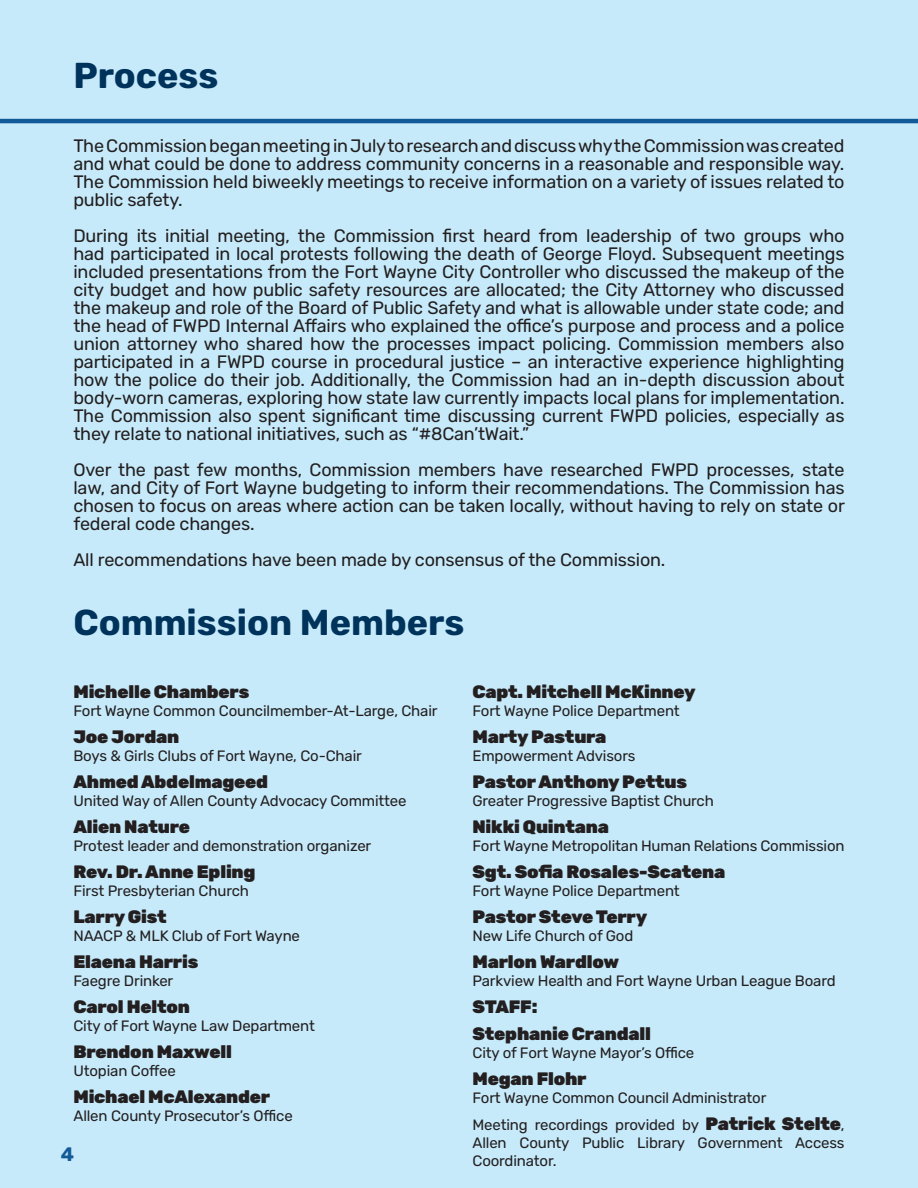
<style>
.page{position:relative;width:918px;height:1188px;background:#c6eafa}
.page>*{position:absolute;margin:0;border:0;box-sizing:border-box;transform-origin:0 0}
.title_CAPS{font:700 36px "Rubik";color:#00335b}
.t1{font:700 19.5px "Rubik";color:#135a99}
.t2{font:18px/18px "Rubik";letter-spacing:-.01em;color:#231f20;text-align:justify}
.t3{font:900 18px "Rubik";letter-spacing:-.01em;color:#231f20}
.t4{font:15px/18px "Rubik";letter-spacing:-.01em;color:#231f20;text-align:justify}
.s1{font-weight:900;font-size:18px}
</style>
<div class="page">
<hr style="left:0;top:119px;width:918px;height:4px;background:#135a99">
<p class="title_CAPS" style="left:73px;top:55px;width:146px">Process</p>
<p class="t2" style="left:73px;top:137px;width:773px">The Commission began meeting in July to research and discuss why the Commission was created and what could be done to address community concerns in a reasonable and responsible way.<br>The Commission held biweekly meetings to receive information on a variety of issues related to public safety.</p>
<p class="t2" style="left:73px;top:227px;width:773px">During its initial meeting, the Commission first heard from leadership of two groups who had participated in local protests following the death of George Floyd. Subsequent meetings included presentations from the Fort Wayne City Controller who discussed the makeup of the city budget and how public safety resources are allocated; the City Attorney who discussed the makeup and role of the Board of Public Safety and what is allowable under state code; and the head of FWPD Internal Affairs who explained the office’s purpose and process and a police union attorney who shared how the processes impact policing. Commission members also participated in a FWPD course in procedural justice – an interactive experience highlighting how the police do their job. Additionally, the Commission had an in-depth discussion about body-worn cameras, exploring how state law currently impacts local plans for implementation.<br>The Commission also spent significant time discussing current FWPD policies, especially as they relate to national initiatives, such as “#8Can’tWait.”</p>
<p class="t2" style="left:73px;top:461px;width:773px">Over the past few months, Commission members have researched FWPD processes, state law, and City of Fort Wayne budgeting to inform their recommendations. The Commission has chosen to focus on areas where action can be taken locally, without having to rely on state or federal code changes.</p>
<p class="t2" style="left:73px;top:551px;width:594px">All recommendations have been made by consensus of the Commission.</p>
<p class="title_CAPS" style="left:73px;top:601px;width:392px">Commission Members</p>
<p class="t3" style="left:73px;top:681px;width:177px">Michelle Chambers</p>
<p class="t4" style="left:73px;top:702px;width:366px">Fort Wayne Common Councilmember-At-Large, Chair</p>
<p class="t3" style="left:73px;top:726px;width:107px">Joe Jordan</p>
<p class="t4" style="left:73px;top:747px;width:290px">Boys &amp; Girls Clubs of Fort Wayne, Co-Chair</p>
<p class="t3" style="left:73px;top:771px;width:196px">Ahmed Abdelmageed</p>
<p class="t4" style="left:73px;top:792px;width:335px">United Way of Allen County Advocacy Committee</p>
<p class="t3" style="left:73px;top:816px;width:118px">Alien Nature</p>
<p class="t4" style="left:73px;top:837px;width:299px">Protest leader and demonstration organizer</p>
<p class="t3" style="left:73px;top:861px;width:184px">Rev. Dr. Anne Epling</p>
<p class="t4" style="left:73px;top:882px;width:177px">First Presbyterian Church</p>
<p class="t3" style="left:73px;top:906px;width:95px">Larry Gist</p>
<p class="t4" style="left:73px;top:927px;width:228px">NAACP &amp; MLK Club of Fort Wayne</p>
<p class="t3" style="left:73px;top:951px;width:126px">Elaena Harris</p>
<p class="t4" style="left:73px;top:972px;width:101px">Faegre Drinker</p>
<p class="t3" style="left:73px;top:996px;width:118px">Carol Helton</p>
<p class="t4" style="left:73px;top:1017px;width:243px">City of Fort Wayne Law Department</p>
<p class="t3" style="left:73px;top:1041px;width:160px">Brendon Maxwell</p>
<p class="t4" style="left:73px;top:1062px;width:104px">Utopian Coffee</p>
<p class="t3" style="left:73px;top:1086px;width:198px">Michael McAlexander</p>
<p class="t4" style="left:73px;top:1107px;width:221px">Allen County Prosecutor’s Office</p>
<p class="t1" style="left:61px;top:1143px;width:15px">4</p>
<p class="t3" style="left:472px;top:681px;width:225px">Capt. Mitchell McKinney</p>
<p class="t4" style="left:473px;top:702px;width:209px">Fort Wayne Police Department</p>
<p class="t3" style="left:473px;top:726px;width:135px">Marty Pastura</p>
<p class="t4" style="left:473px;top:747px;width:165px">Empowerment Advisors</p>
<p class="t3" style="left:473px;top:771px;width:216px">Pastor Anthony Pettus</p>
<p class="t4" style="left:473px;top:792px;width:243px">Greater Progressive Baptist Church</p>
<p class="t3" style="left:473px;top:816px;width:138px">Nikki Quintana</p>
<p class="t4" style="left:473px;top:837px;width:374px">Fort Wayne Metropolitan Human Relations Commission</p>
<p class="t3" style="left:473px;top:861px;width:254px">Sgt. Sofia Rosales-Scatena</p>
<p class="t4" style="left:473px;top:882px;width:209px">Fort Wayne Police Department</p>
<p class="t3" style="left:473px;top:906px;width:176px">Pastor Steve Terry</p>
<p class="t4" style="left:473px;top:927px;width:162px">New Life Church of God</p>
<p class="t3" style="left:473px;top:951px;width:148px">Marlon Wardlow</p>
<p class="t4" style="left:473px;top:972px;width:365px">Parkview Health and Fort Wayne Urban League Board</p>
<p class="t3" style="left:473px;top:996px;width:67px">STAFF:</p>
<p class="t3" style="left:473px;top:1023px;width:180px">Stephanie Crandall</p>
<p class="t4" style="left:473px;top:1044px;width:223px">City of Fort Wayne Mayor’s Office</p>
<p class="t3" style="left:473px;top:1068px;width:116px">Megan Flohr</p>
<p class="t4" style="left:473px;top:1089px;width:295px">Fort Wayne Common Council Administrator</p>
<p class="t4" style="left:473px;top:1116px;width:374px">Meeting recordings provided by <span class="s1">Patrick Stelte</span>, Allen County Public Library Government Access Coordinator.</p>
</div>
